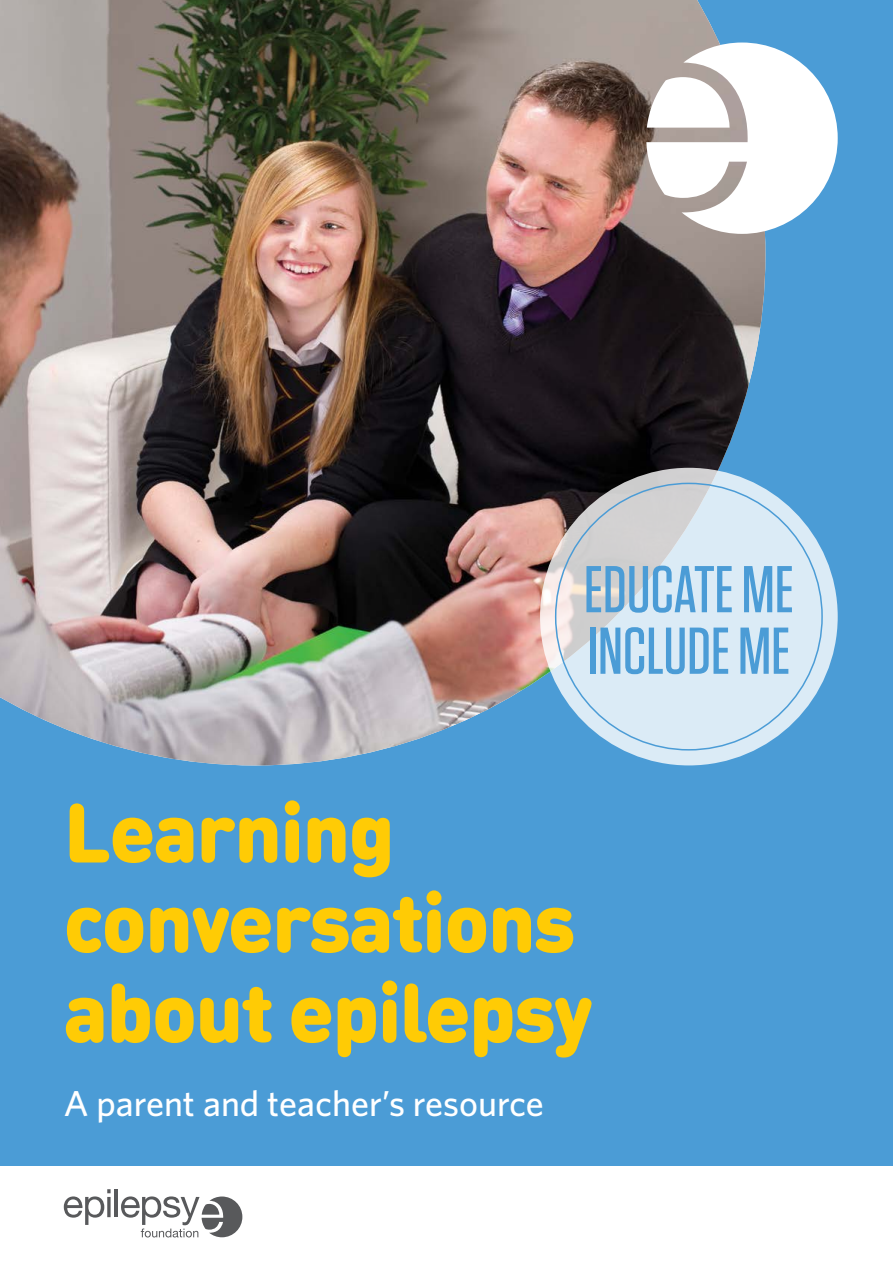
<style>
.page{position:relative;width:893px;height:1263px;background:#fff}
.page>*{position:absolute;margin:0;border:0;box-sizing:border-box;transform-origin:0 0}
.t1{font:900 82.5px/90px "DIN Round OT";letter-spacing:-.02em;color:#ffcb05}
.t2{font:500 66px/61.5px "Tungsten";color:#4b9cd6}
.t3{font:500 36px "Whitney";color:#fff}
</style>
<div class="page">
<div style="left:0;top:0;width:893px;height:1165px;background:#4b9cd6"></div>
<img style="left:0;top:0;width:765px;height:765px">
<svg style="left:646px;top:42px;width:192px;height:192px;background:#d7dce1"></svg>
<svg style="left:540px;top:468px;width:298px;height:297px;background:#d6e3ed"></svg>
<hr style="left:115px;top:1189px;width:3px;height:28px;background:#58595b">
<svg style="left:64px;top:1189px;width:47px;height:36px"></svg>
<svg style="left:121px;top:1196px;width:121px;height:41px"></svg>
<p class="t2" style="left:584px;top:559px;width:211px">EDUCATE ME<br>INCLUDE ME</p>
<p class="t1" style="left:64px;top:786px;width:531px">Learning conversations about epilepsy</p>
<p class="t3" style="left:64px;top:1082px;width:482px">A parent and teacher’s resource</p>
</div>
